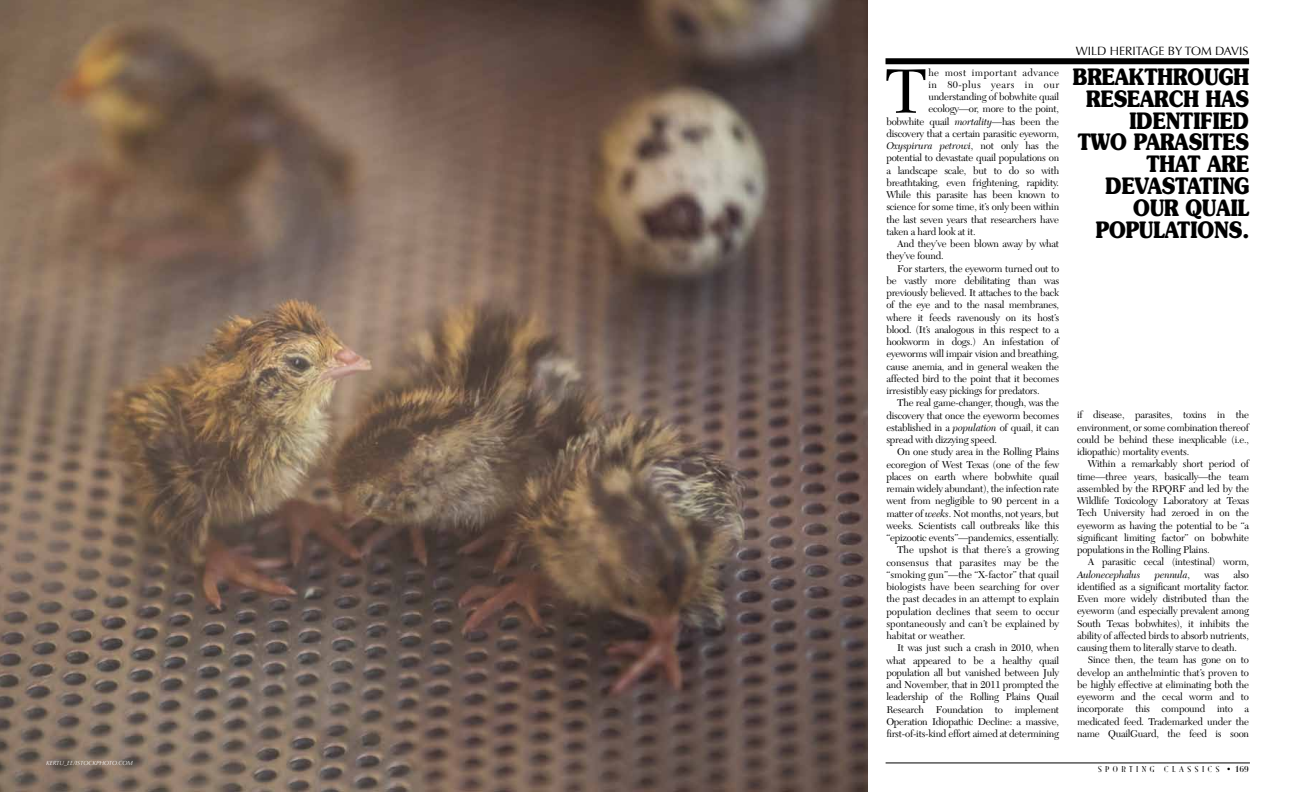
<style>
.page{position:relative;width:1296px;height:792px;background:#fff}
.page>*{position:absolute;margin:0;border:0;box-sizing:border-box;transform-origin:0 0}
.t1{font:65.1px "New Caledonia";color:#000}
.t2{font:700 22.6px/21.8px "Souvenir";color:#000;text-align:right;scale:.83 1}
.t3{font:12px "Optima";color:#000}
.t4{font:10.2px/12.2px "New Caledonia";letter-spacing:-.02em;color:#000;text-align:justify}
.t5{font:10.2px "New Caledonia";color:#000}
.t6{font:italic 10.2px "New Caledonia";letter-spacing:-.02em;color:#000}
.t7{font:10.2px "New Caledonia";letter-spacing:.04em;color:#000}
.t8{font:9px "Mona Lisa Solid";letter-spacing:.4em;color:#000}
.t9{font:italic 6px "Optima";color:#fff}
.s1{font-style:italic}
.s2{font-style:normal}
.s3{font-size:12px}
</style>
<div class="page">
<hr style="left:886px;top:763px;width:364px;height:1px;background:#000">
<div style="left:886px;top:58px;width:363px;height:6px;background:#000"></div>
<img style="left:0;top:0;width:868px;height:792px">
<p class="t9" style="left:46px;top:760px;width:88px">KERTU_EE/ISTOCKPHOTO.COM</p>
<h1 class="t1" style="left:885px;top:53px;width:43px">T</h1>
<p class="t7" style="left:928px;top:66px;width:132px">he most important advance</p>
<p class="t7" style="left:928px;top:79px;width:132px">in 80-plus years in our</p>
<p class="t4" style="left:928px;top:91px;width:132px">understanding of bobwhite quail</p>
<p class="t4" style="left:928px;top:103px;width:132px">ecology—or, more to the point,</p>
<p class="t4" style="left:886px;top:115px;width:174px">bobwhite quail <span class="s1">mortality</span>—has been the</p>
<p class="t4" style="left:886px;top:128px;width:174px">discovery that a certain parasitic eyeworm,</p>
<p class="t6" style="left:886px;top:140px;width:174px">Oxyspirura petrowi<span class="s2">, not only has the</span></p>
<p class="t4" style="left:886px;top:152px;width:174px">potential to devastate quail populations on</p>
<p class="t4" style="left:886px;top:164px;width:174px">a landscape scale, but to do so with</p>
<p class="t4" style="left:886px;top:177px;width:174px">breathtaking, even frightening, rapidity.</p>
<p class="t4" style="left:886px;top:189px;width:174px">While this parasite has been known to</p>
<p class="t4" style="left:886px;top:201px;width:174px">science for some time, it’s only been within</p>
<p class="t4" style="left:886px;top:213px;width:174px">the last seven years that researchers have</p>
<p class="t4" style="left:886px;top:226px;width:91px">taken a hard look at it.</p>
<p class="t4" style="left:897px;top:238px;width:163px">And they’ve been blown away by what</p>
<p class="t4" style="left:886px;top:250px;width:59px">they’ve found.</p>
<p class="t4" style="left:897px;top:262px;width:164px">For starters, the eyeworm turned out to</p>
<p class="t4" style="left:886px;top:275px;width:174px">be vastly more debilitating than was</p>
<p class="t4" style="left:886px;top:287px;width:174px">previously believed. It attaches to the back</p>
<p class="t4" style="left:886px;top:299px;width:174px">of the eye and to the nasal membranes,</p>
<p class="t4" style="left:886px;top:311px;width:174px">where it feeds ravenously on its host’s</p>
<p class="t4" style="left:886px;top:324px;width:174px">blood. (It’s analogous in this respect to a</p>
<p class="t4" style="left:886px;top:336px;width:174px">hookworm in dogs.) An infestation of</p>
<p class="t4" style="left:886px;top:348px;width:174px">eyeworms will impair vision and breathing,</p>
<p class="t4" style="left:886px;top:360px;width:174px">cause anemia, and in general weaken the</p>
<p class="t4" style="left:886px;top:373px;width:174px">affected bird to the point that it becomes</p>
<p class="t4" style="left:886px;top:385px;width:155px">irresistibly easy pickings for predators.</p>
<p class="t4" style="left:897px;top:397px;width:164px">The real game-changer, though, was the</p>
<p class="t4" style="left:886px;top:409px;width:174px">discovery that once the eyeworm becomes</p>
<p class="t4" style="left:886px;top:422px;width:174px">established in a <span class="s1">population</span> of quail, it can</p>
<p class="t4" style="left:886px;top:434px;width:112px">spread with dizzying speed.</p>
<p class="t4" style="left:897px;top:446px;width:164px">On one study area in the Rolling Plains</p>
<p class="t4" style="left:886px;top:458px;width:174px">ecoregion of West Texas (one of the few</p>
<p class="t4" style="left:886px;top:471px;width:174px">places on earth where bobwhite quail</p>
<p class="t4" style="left:886px;top:483px;width:174px">remain widely abundant), the infection rate</p>
<p class="t4" style="left:886px;top:495px;width:174px">went from negligible to 90 percent in a</p>
<p class="t4" style="left:886px;top:507px;width:174px">matter of <span class="s1">weeks</span>. Not months, not years, but</p>
<p class="t4" style="left:886px;top:520px;width:174px">weeks. Scientists call outbreaks like this</p>
<p class="t4" style="left:886px;top:532px;width:174px">“epizootic events”—pandemics, essentially.</p>
<p class="t5" style="left:897px;top:544px;width:164px">The upshot is that there’s a growing</p>
<p class="t5" style="left:886px;top:556px;width:174px">consensus that parasites may be the</p>
<p class="t5" style="left:886px;top:569px;width:174px">“smoking gun”—the “X-factor” that quail</p>
<p class="t5" style="left:886px;top:581px;width:174px">biologists have been searching for over</p>
<p class="t5" style="left:886px;top:593px;width:174px">the past decades in an attempt to explain</p>
<p class="t5" style="left:886px;top:605px;width:174px">population declines that seem to occur</p>
<p class="t5" style="left:886px;top:618px;width:174px">spontaneously and can’t be explained by</p>
<p class="t5" style="left:886px;top:630px;width:81px">habitat or weather.</p>
<p class="t4" style="left:897px;top:642px;width:164px">It was just such a crash in 2010, when</p>
<p class="t4" style="left:886px;top:654px;width:174px">what appeared to be a healthy quail</p>
<p class="t4" style="left:886px;top:667px;width:174px">population all but vanished between July</p>
<p class="t4" style="left:886px;top:679px;width:174px">and November, that in 2011 prompted the</p>
<p class="t4" style="left:886px;top:691px;width:174px">leadership of the Rolling Plains Quail</p>
<p class="t4" style="left:886px;top:703px;width:174px">Research Foundation to implement</p>
<p class="t4" style="left:886px;top:716px;width:174px">Operation Idiopathic Decline: a massive,</p>
<p class="t4" style="left:886px;top:728px;width:174px">first-of-its-kind effort aimed at determining</p>
<p class="t3" style="left:1076px;top:44px;width:174px">WILD HERITAGE BY TOM DAVIS</p>
<h2 class="t2" style="left:1073px;top:66px;width:214px">BREAKTHROUGH<br>RESEARCH HAS<br>IDENTIFIED<br>TWO PARASITES<br>THAT ARE<br>DEVASTATING<br>OUR QUAIL<br>POPULATIONS.</h2>
<p class="t4" style="left:1077px;top:409px;width:174px">if disease, parasites, toxins in the environment, or some combination thereof could be behind these inexplicable (i.e., idiopathic) mortality events.</p>
<p class="t4" style="left:1077px;top:458px;width:174px;text-indent:11px">Within a remarkably short period of time—three years, basically—the team assembled by the RPQRF and led by the Wildlife Toxicology Laboratory at Texas Tech University had zeroed in on the eyeworm as having the potential to be “a significant limiting factor” on bobwhite populations in the Rolling Plains.</p>
<p class="t4" style="left:1088px;top:556px;width:163px">A parasitic cecal (intestinal) worm,</p>
<p class="t6" style="left:1077px;top:569px;width:65px">Aulonecephalus</p>
<p class="t6" style="left:1155px;top:569px;width:37px">pennula<span class="s2">,</span></p>
<p class="t4" style="left:1204px;top:568px;width:16px">was</p>
<p class="t4" style="left:1077px;top:568px;width:174px;text-indent:157px">also identified as a significant mortality factor.<br>Even more widely distributed than the eyeworm (and especially prevalent among South Texas bobwhites), it inhibits the ability of affected birds to absorb nutrients, causing them to literally starve to death.</p>
<p class="t4" style="left:1077px;top:654px;width:174px;text-indent:11px">Since then, the team has gone on to develop an anthelmintic that’s proven to be highly effective at eliminating both the eyeworm and the cecal worm and to incorporate this compound into a medicated feed. Trademarked under the name QuailGuard, the feed is soon</p>
<p class="t8" style="left:1098px;top:765px;width:152px">SPORTING CLASSICS • <span class="s3">169</span></p>
</div>
